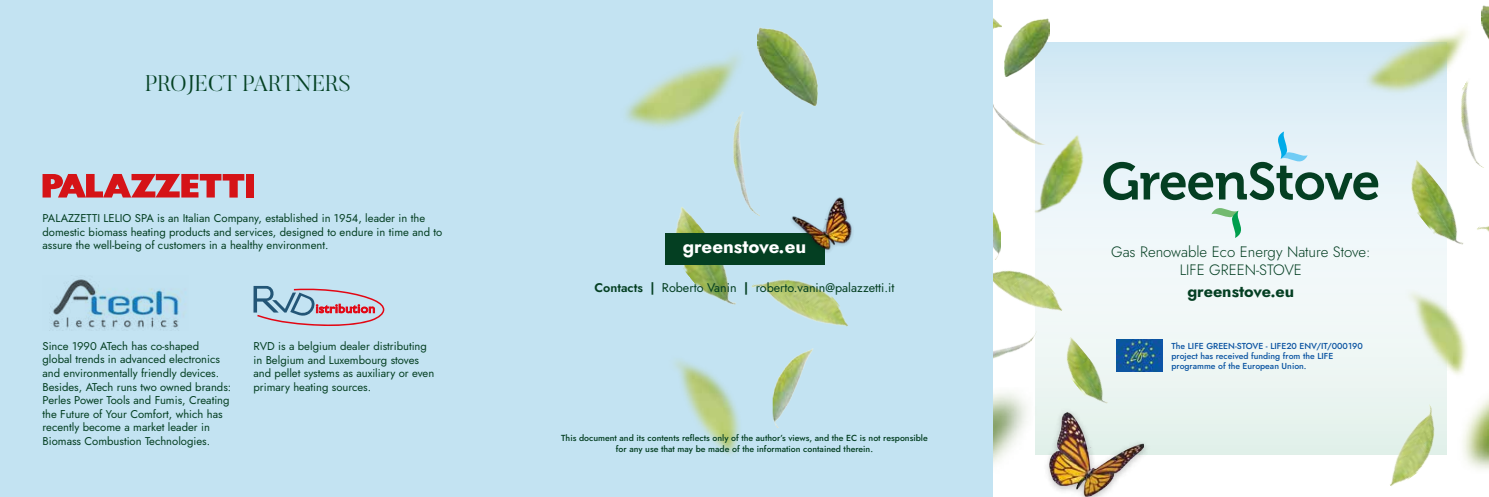
<style>
.page{position:relative;width:1489px;height:497px;background:#fff}
.page>*{position:absolute;margin:0;border:0;box-sizing:border-box;transform-origin:0 0}
.t1{font:300 22.5px "Butler";color:#044123}
.t2{font:700 18.75px "Jost";color:#fff}
.t3{font:700 16.25px "Jost";color:#043f22}
.t4{font:300 15px/18px "Jost";color:#043f22;text-align:center}
.t5{font:12.5px "Jost";color:#043f22}
.t6{font:11.25px/13.5px "Jost";color:#043f22}
.t7{font:500 8.75px/10.5px "Jost";color:#043f22;text-align:center}
.t8{font:500 8.62px/10.4px "Jost";color:#0c55a2}
.s1{font-weight:600}
</style>
<div class="page">
<svg style="left:1035px;top:43px;width:411px;height:411px"></svg>
<img style="left:992px;top:0;width:9px;height:31px">
<img style="left:992px;top:98px;width:55px;height:46px">
<img style="left:992px;top:189px;width:8px;height:56px">
<img style="left:1020px;top:132px;width:81px;height:89px">
<img style="left:1004px;top:19px;width:45px;height:57px">
<img style="left:1364px;top:404px;width:83px;height:82px">
<img style="left:1432px;top:95px;width:52px;height:73px">
<img style="left:1361px;top:29px;width:108px;height:66px">
<img style="left:1390px;top:159px;width:86px;height:95px">
<img style="left:1481px;top:5px;width:7px;height:33px">
<img style="left:992px;top:245px;width:74px;height:92px">
<img style="left:992px;top:309px;width:44px;height:73px">
<img style="left:1050px;top:336px;width:68px;height:70px">
<img style="left:992px;top:382px;width:50px;height:100px">
<img style="left:1477px;top:226px;width:11px;height:5px">
<img style="left:1402px;top:284px;width:65px;height:97px">
<img style="left:1451px;top:364px;width:37px;height:106px">
<img style="left:1042px;top:406px;width:109px;height:90px">
<img style="left:1049px;top:412px;width:94px;height:83px">
<svg style="left:1211px;top:207px;width:30px;height:31px"></svg>
<svg style="left:1103px;top:131px;width:275px;height:69px;background:#b3cbca"></svg>
<img style="left:1116px;top:339px;width:46px;height:31px">
<div style="left:0;top:0;width:992px;height:496px;background:#c3e3f2"></div>
<img style="left:733px;top:131px;width:27px;height:85px">
<img style="left:772px;top:356px;width:37px;height:71px">
<img style="left:625px;top:55px;width:118px;height:76px">
<img style="left:665px;top:205px;width:86px;height:100px">
<img style="left:757px;top:27px;width:60px;height:78px">
<img style="left:751px;top:254px;width:97px;height:102px">
<img style="left:674px;top:360px;width:66px;height:90px">
<img style="left:722px;top:443px;width:18px;height:11px">
<div style="left:664px;top:233px;width:160px;height:31px;background:#043f22"></div>
<img style="left:792px;top:197px;width:61px;height:57px">
<div style="left:245px;top:174px;width:8px;height:23px;background:#d51317"></div>
<svg style="left:43px;top:173px;width:201px;height:24px"></svg>
<svg style="left:253px;top:286px;width:131px;height:40px"></svg>
<img style="left:50px;top:279px;width:134px;height:51px">
<h1 class="t1" style="left:145px;top:69px;width:207px">PROJECT PARTNERS</h1>
<p class="t6" style="left:43px;top:211px;width:401px">PALAZZETTI LELIO SPA is an Italian Company, established in 1954, leader in the domestic biomass heating products and services, designed to endure in time and to assure the well-being of customers in a healthy environment.</p>
<p class="t6" style="left:43px;top:339px;width:190px">Since 1990 ATech has co-shaped global trends in advanced electronics and environmentally friendly devices.<br>Besides, ATech runs two owned brands:<br>Perles Power Tools and Fumis, Creating the Future of Your Comfort, which has recently become a market leader in Biomass Combustion Technologies.</p>
<p class="t6" style="left:253px;top:339px;width:182px">RVD is a belgium dealer distributing in Belgium and Luxembourg stoves and pellet systems as auxiliary or even primary heating sources.</p>
<h2 class="t2" style="left:682px;top:233px;width:125px">greenstove.eu</h2>
<p class="t5" style="left:594px;top:279px;width:301px"><span class="s1">Contacts |</span> Roberto Vanin <span class="s1">|</span> roberto.vanin@palazzetti.it</p>
<p class="t7" style="left:561px;top:432px;width:368px">This document and its contents reflects only of the author’s views, and the EC is not responsible for any use that may be made of the information contained therein.</p>
<h3 class="t4" style="left:1111px;top:242px;width:261px">Gas Renowable Eco Energy Nature Stove:<br>LIFE GREEN-STOVE</h3>
<h3 class="t3" style="left:1187px;top:280px;width:108px">greenstove.eu</h3>
<p class="t8" style="left:1171px;top:340px;width:193px">The LIFE GREEN-STOVE - LIFE20 ENV/IT/000190 project has received funding from the LIFE programme of the European Union.</p>
</div>
